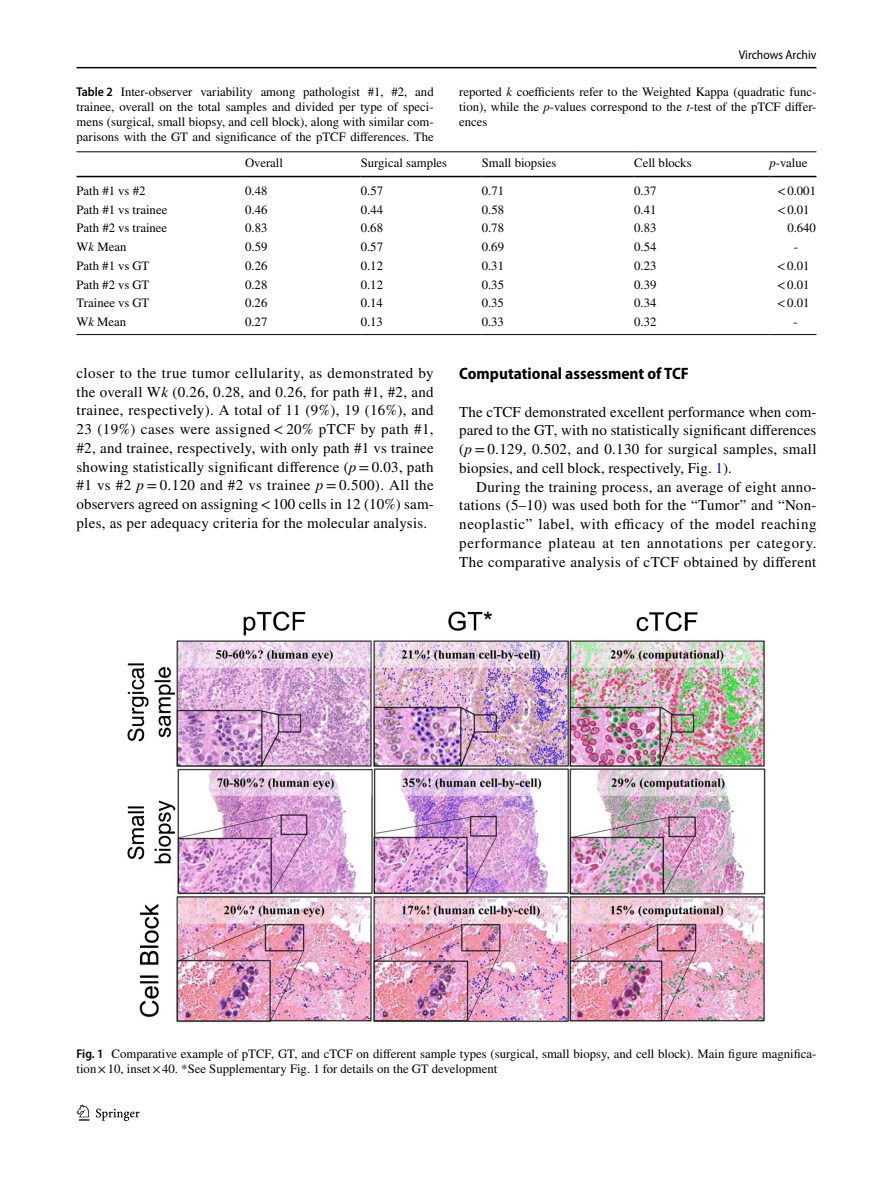
<style>
.page{position:relative;width:893px;height:1187px;background:#fff}
.page>*{position:absolute;margin:0;border:0;box-sizing:border-box;transform-origin:0 0}
.t1{font:700 semi-condensed 16.5px "Myriad Pro";color:#000}
.t2{font:15px/18.8px "STIX";letter-spacing:.02em;color:#000;text-align:justify}
.t3{font:12.75px/15px "STIX";color:#000;text-align:justify}
.t4{font:semi-condensed 12.75px "Myriad Pro";color:#000}
.s1{font-family:"Myriad Pro";font-weight:600;font-stretch:semi-condensed}
.s2{font-style:italic}
.s3{color:#00f}
</style>
<div class="page">
<hr style="left:77px;top:67px;width:739px;height:1px;background:#000">
<svg style="left:77px;top:1104px;width:12px;height:16px"></svg>
<svg style="left:96px;top:1108px;width:44px;height:12px"></svg>
<hr style="left:77px;top:151px;width:168px;height:1px;background:#000">
<hr style="left:77px;top:176px;width:168px;height:1px;background:#000">
<hr style="left:245px;top:151px;width:116px;height:1px;background:#000">
<hr style="left:245px;top:176px;width:116px;height:1px;background:#000">
<hr style="left:361px;top:151px;width:121px;height:1px;background:#000">
<hr style="left:361px;top:176px;width:121px;height:1px;background:#000">
<hr style="left:482px;top:151px;width:152px;height:1px;background:#000">
<hr style="left:482px;top:176px;width:152px;height:1px;background:#000">
<hr style="left:634px;top:151px;width:135px;height:1px;background:#000">
<hr style="left:634px;top:176px;width:135px;height:1px;background:#000">
<hr style="left:769px;top:151px;width:47px;height:1px;background:#000">
<hr style="left:769px;top:176px;width:47px;height:1px;background:#000">
<hr style="left:77px;top:334px;width:168px;height:1px;background:#000">
<hr style="left:245px;top:334px;width:116px;height:1px;background:#000">
<hr style="left:361px;top:334px;width:121px;height:1px;background:#000">
<hr style="left:482px;top:334px;width:152px;height:1px;background:#000">
<hr style="left:634px;top:334px;width:135px;height:1px;background:#000">
<hr style="left:769px;top:334px;width:47px;height:1px;background:#000">
<img style="left:128px;top:611px;width:637px;height:411px">
<p class="t4" style="left:739px;top:48px;width:79px">Virchows Archiv</p>
<p class="t3" style="left:77px;top:85px;width:359px"><span class="s1">Table 2</span> Inter-observer variability among pathologist #1, #2, and trainee, overall on the total samples and divided per type of speci&shy;mens (surgical, small biopsy, and cell block), along with similar com&shy;parisons with the GT and significance of the pTCF differences. The</p>
<p class="t3" style="left:459px;top:85px;width:359px">reported <span class="s2">k</span> coefficients refer to the Weighted Kappa (quadratic func&shy;tion), while the <span class="s2">p</span>-values correspond to the <span class="s2">t</span>-test of the pTCF differ&shy;ences</p>
<p class="t3" style="left:245px;top:156px;width:39px">Overall</p>
<p class="t3" style="left:361px;top:156px;width:88px">Surgical samples</p>
<p class="t3" style="left:482px;top:156px;width:76px">Small biopsies</p>
<p class="t3" style="left:634px;top:156px;width:59px">Cell blocks</p>
<p class="t3" style="left:769px;top:156px;width:40px"><span class="s2">p</span>-value</p>
<p class="t3" style="left:77px;top:184px;width:70px">Path #1 vs #2</p>
<p class="t3" style="left:245px;top:184px;width:24px">0.48</p>
<p class="t3" style="left:361px;top:184px;width:24px">0.57</p>
<p class="t3" style="left:482px;top:184px;width:24px">0.71</p>
<p class="t3" style="left:634px;top:184px;width:24px">0.37</p>
<p class="t3" style="left:777px;top:184px;width:41px">&lt;0.001</p>
<p class="t3" style="left:77px;top:203px;width:92px">Path #1 vs trainee</p>
<p class="t3" style="left:245px;top:203px;width:24px">0.46</p>
<p class="t3" style="left:361px;top:203px;width:24px">0.44</p>
<p class="t3" style="left:482px;top:203px;width:24px">0.58</p>
<p class="t3" style="left:634px;top:203px;width:24px">0.41</p>
<p class="t3" style="left:777px;top:203px;width:34px">&lt;0.01</p>
<p class="t3" style="left:76px;top:221px;width:92px">Path #2 vs trainee</p>
<p class="t3" style="left:245px;top:221px;width:24px">0.83</p>
<p class="t3" style="left:361px;top:221px;width:24px">0.68</p>
<p class="t3" style="left:482px;top:221px;width:24px">0.78</p>
<p class="t3" style="left:634px;top:221px;width:24px">0.83</p>
<p class="t3" style="left:787px;top:221px;width:30px">0.640</p>
<p class="t3" style="left:76px;top:240px;width:51px">W<span class="s2">k</span> Mean</p>
<p class="t3" style="left:245px;top:240px;width:24px">0.59</p>
<p class="t3" style="left:361px;top:240px;width:24px">0.57</p>
<p class="t3" style="left:482px;top:240px;width:24px">0.69</p>
<p class="t3" style="left:634px;top:240px;width:24px">0.54</p>
<p class="t3" style="left:794px;top:240px;width:6px">-</p>
<p class="t3" style="left:76px;top:259px;width:74px">Path #1 vs GT</p>
<p class="t3" style="left:245px;top:259px;width:24px">0.26</p>
<p class="t3" style="left:361px;top:259px;width:24px">0.12</p>
<p class="t3" style="left:482px;top:259px;width:24px">0.31</p>
<p class="t3" style="left:634px;top:259px;width:24px">0.23</p>
<p class="t3" style="left:777px;top:259px;width:34px">&lt;0.01</p>
<p class="t3" style="left:76px;top:277px;width:74px">Path #2 vs GT</p>
<p class="t3" style="left:245px;top:277px;width:24px">0.28</p>
<p class="t3" style="left:361px;top:277px;width:24px">0.12</p>
<p class="t3" style="left:482px;top:277px;width:24px">0.35</p>
<p class="t3" style="left:634px;top:277px;width:24px">0.39</p>
<p class="t3" style="left:777px;top:277px;width:34px">&lt;0.01</p>
<p class="t3" style="left:76px;top:296px;width:74px">Trainee vs GT</p>
<p class="t3" style="left:245px;top:296px;width:24px">0.26</p>
<p class="t3" style="left:361px;top:296px;width:24px">0.14</p>
<p class="t3" style="left:482px;top:296px;width:24px">0.35</p>
<p class="t3" style="left:634px;top:296px;width:24px">0.34</p>
<p class="t3" style="left:777px;top:296px;width:34px">&lt;0.01</p>
<p class="t3" style="left:76px;top:315px;width:51px">W<span class="s2">k</span> Mean</p>
<p class="t3" style="left:245px;top:315px;width:24px">0.27</p>
<p class="t3" style="left:361px;top:315px;width:24px">0.13</p>
<p class="t3" style="left:482px;top:315px;width:24px">0.33</p>
<p class="t3" style="left:634px;top:315px;width:24px">0.32</p>
<p class="t3" style="left:794px;top:315px;width:6px">-</p>
<p class="t2" style="left:77px;top:364px;width:359px">closer to the true tumor cellularity, as demonstrated by the overall W<span class="s2">k</span> (0.26, 0.28, and 0.26, for path #1, #2, and trainee, respectively). A total of 11 (9%), 19 (16%), and 23 (19%) cases were assigned &lt; 20% pTCF by path #1, #2, and trainee, respectively, with only path #1 vs trainee showing statistically significant difference (<span class="s2">p</span>=0.03, path #1 vs #2 <span class="s2">p</span> = 0.120 and #2 vs trainee <span class="s2">p</span> = 0.500). All the observers agreed on assigning&lt;100 cells in 12 (10%) sam&shy;ples, as per adequacy criteria for the molecular analysis.</p>
<p class="t1" style="left:459px;top:364px;width:231px">Computational assessment of TCF</p>
<p class="t2" style="left:459px;top:403px;width:359px">The cTCF demonstrated excellent performance when com&shy;pared to the GT, with no statistically significant differences (<span class="s2">p</span>=0.129, 0.502, and 0.130 for surgical samples, small biopsies, and cell block, respectively, Fig. <span class="s3">1</span>).</p>
<p class="t2" style="left:459px;top:478px;width:359px;text-indent:17px">During the training process, an average of eight anno&shy;tations (5–10) was used both for the “Tumor” and “Non&shy;neoplastic” label, with efficacy of the model reaching performance plateau at ten annotations per category.<br>The comparative analysis of cTCF obtained by different</p>
<p class="t3" style="left:77px;top:1046px;width:741px"><span class="s1">Fig. 1</span> Comparative example of pTCF, GT, and cTCF on different sample types (surgical, small biopsy, and cell block). Main figure magnifica&shy;tion×10, inset×40. *See Supplementary Fig. 1 for details on the GT development</p>
</div>
